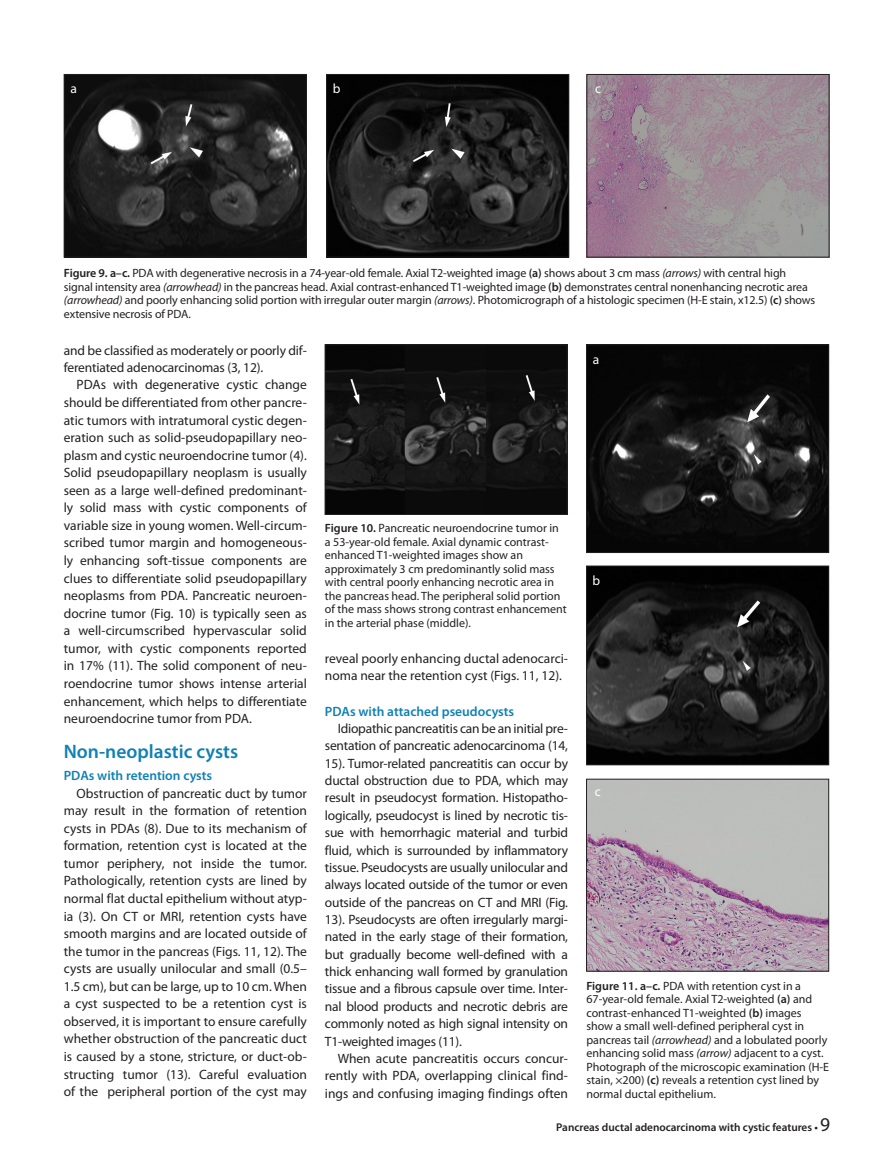
<style>
.page{position:relative;width:893px;height:1170px;background:#fff}
.page>*{position:absolute;margin:0;border:0;box-sizing:border-box;transform-origin:0 0}
.t1{font:600 19.5px "Myriad Pro";color:#1181b4}
.t2{font:13.5px/17.5px "Myriad Pro";color:#231f20;text-align:justify}
.t3{font:600 13.5px "Myriad Pro";color:#1181b4}
.t4{font:13.5px "Myriad Pro";color:#fff}
.t5{font:12px/13.5px "Myriad Pro";color:#231f20}
.t6{font:600 11.25px "Myriad Pro";color:#231f20}
.s1{font-weight:600}
.s2{font-style:italic}
.s3{font-weight:400;font-size:19.5px}
</style>
<div class="page">
<img style="left:66px;top:76px;width:238px;height:179px">
<div style="left:64px;top:74px;width:242px;height:183px;border:1px solid #231f20"></div>
<img style="left:328px;top:76px;width:239px;height:179px">
<div style="left:326px;top:74px;width:243px;height:183px;border:1px solid #231f20"></div>
<img style="left:589px;top:76px;width:238px;height:179px">
<img style="left:588px;top:346px;width:239px;height:204px">
<div style="left:586px;top:344px;width:243px;height:208px;border:1px solid #231f20"></div>
<img style="left:588px;top:568px;width:239px;height:195px">
<div style="left:586px;top:566px;width:243px;height:199px;border:1px solid #231f20"></div>
<img style="left:588px;top:781px;width:239px;height:188px">
<div style="left:586px;top:779px;width:243px;height:192px;border:1px solid #231f20"></div>
<img style="left:327px;top:346px;width:238px;height:166px">
<div style="left:325px;top:344px;width:242px;height:170px;border:1px solid #231f20"></div>
<p class="t4" style="left:70px;top:80px;width:8px">a</p>
<p class="t4" style="left:333px;top:80px;width:9px">b</p>
<p class="t4" style="left:595px;top:80px;width:8px">c</p>
<p class="t5" style="left:64px;top:266px;width:753px"><span class="s1">Figure 9. a–c.</span> PDA with degenerative necrosis in a 74-year-old female. Axial T2-weighted image <span class="s1">(a)</span> shows about 3 cm mass <span class="s2">(arrows)</span> with central high signal intensity area <span class="s2">(arrowhead)</span> in the pancreas head. Axial contrast-enhanced T1-weighted image <span class="s1">(b)</span> demonstrates central nonenhancing necrotic area <span class="s2">(arrowhead)</span> and poorly enhancing solid portion with irregular outer margin <span class="s2">(arrows)</span>. Photomicrograph of a histologic specimen (H-E stain, x12.5) <span class="s1">(c)</span> shows extensive necrosis of PDA.</p>
<p class="t2" style="left:64px;top:341px;width:245px">and be classified as moderately or poorly dif&shy;ferentiated adenocarcinomas (3, 12).</p>
<p class="t2" style="left:64px;top:376px;width:245px;text-indent:13px">PDAs with degenerative cystic change should be differentiated from other pancre&shy;atic tumors with intratumoral cystic degen&shy;eration such as solid-pseudopapillary neo&shy;plasm and cystic neuroendocrine tumor (4).<br>Solid pseudopapillary neoplasm is usually seen as a large well-defined predominant&shy;ly solid mass with cystic components of variable size in young women. Well-circum&shy;scribed tumor margin and homogeneous&shy;ly enhancing soft-tissue components are clues to differentiate solid pseudopapillary neoplasms from PDA. Pancreatic neuroen&shy;docrine tumor (Fig. 10) is typically seen as a well-circumscribed hypervascular solid tumor, with cystic components reported in 17% (11). The solid component of neu&shy;roendocrine tumor shows intense arterial enhancement, which helps to differentiate neuroendocrine tumor from PDA.</p>
<p class="t1" style="left:64px;top:739px;width:176px">Non-neoplastic cysts</p>
<p class="t3" style="left:64px;top:766px;width:150px">PDAs with retention cysts</p>
<p class="t2" style="left:64px;top:784px;width:245px;text-indent:13px">Obstruction of pancreatic duct by tumor may result in the formation of retention cysts in PDAs (8). Due to its mechanism of formation, retention cyst is located at the tumor periphery, not inside the tumor.<br>Pathologically, retention cysts are lined by normal flat ductal epithelium without atyp&shy;ia (3). On CT or MRI, retention cysts have smooth margins and are located outside of the tumor in the pancreas (Figs. 11, 12). The cysts are usually unilocular and small (0.5– 1.5 cm), but can be large, up to 10 cm. When a cyst suspected to be a retention cyst is observed, it is important to ensure carefully whether obstruction of the pancreatic duct is caused by a stone, stricture, or duct-ob&shy;structing tumor (13). Careful evaluation of the peripheral portion of the cyst may</p>
<p class="t4" style="left:593px;top:351px;width:8px">a</p>
<p class="t5" style="left:325px;top:521px;width:243px"><span class="s1">Figure 10.</span> Pancreatic neuroendocrine tumor in a 53-year-old female. Axial dynamic contrast&shy;enhanced T1-weighted images show an approximately 3 cm predominantly solid mass with central poorly enhancing necrotic area in the pancreas head. The peripheral solid portion of the mass shows strong contrast enhancement in the arterial phase (middle).</p>
<p class="t4" style="left:593px;top:572px;width:9px">b</p>
<p class="t2" style="left:325px;top:649px;width:245px">reveal poorly enhancing ductal adenocarci&shy;noma near the retention cyst (Figs. 11, 12).</p>
<p class="t3" style="left:325px;top:702px;width:191px">PDAs with attached pseudocysts</p>
<p class="t2" style="left:325px;top:719px;width:245px;text-indent:13px">Idiopathic pancreatitis can be an initial pre&shy;sentation of pancreatic adenocarcinoma (14, 15). Tumor-related pancreatitis can occur by ductal obstruction due to PDA, which may result in pseudocyst formation. Histopatho&shy;logically, pseudocyst is lined by necrotic tis&shy;sue with hemorrhagic material and turbid fluid, which is surrounded by inflammatory tissue. Pseudocysts are usually unilocular and always located outside of the tumor or even outside of the pancreas on CT and MRI (Fig.<br>13). Pseudocysts are often irregularly margi&shy;nated in the early stage of their formation, but gradually become well-defined with a thick enhancing wall formed by granulation tissue and a fibrous capsule over time. Inter&shy;nal blood products and necrotic debris are commonly noted as high signal intensity on T1-weighted images (11).</p>
<p class="t2" style="left:325px;top:1049px;width:245px;text-indent:13px">When acute pancreatitis occurs concur&shy;rently with PDA, overlapping clinical find&shy;ings and confusing imaging findings often</p>
<p class="t6" style="left:556px;top:1120px;width:276px">Pancreas ductal adenocarcinoma with cystic features • <span class="s3">9</span></p>
<p class="t4" style="left:595px;top:782px;width:8px">c</p>
<p class="t5" style="left:586px;top:978px;width:244px"><span class="s1">Figure 11. a–c.</span> PDA with retention cyst in a 67-year-old female. Axial T2-weighted <span class="s1">(a)</span> and contrast-enhanced T1-weighted <span class="s1">(b)</span> images show a small well-defined peripheral cyst in pancreas tail <span class="s2">(arrowhead)</span> and a lobulated poorly enhancing solid mass <span class="s2">(arrow)</span> adjacent to a cyst.<br>Photograph of the microscopic examination (H-E stain, ×200) <span class="s1">(c)</span> reveals a retention cyst lined by normal ductal epithelium.</p>
</div>
